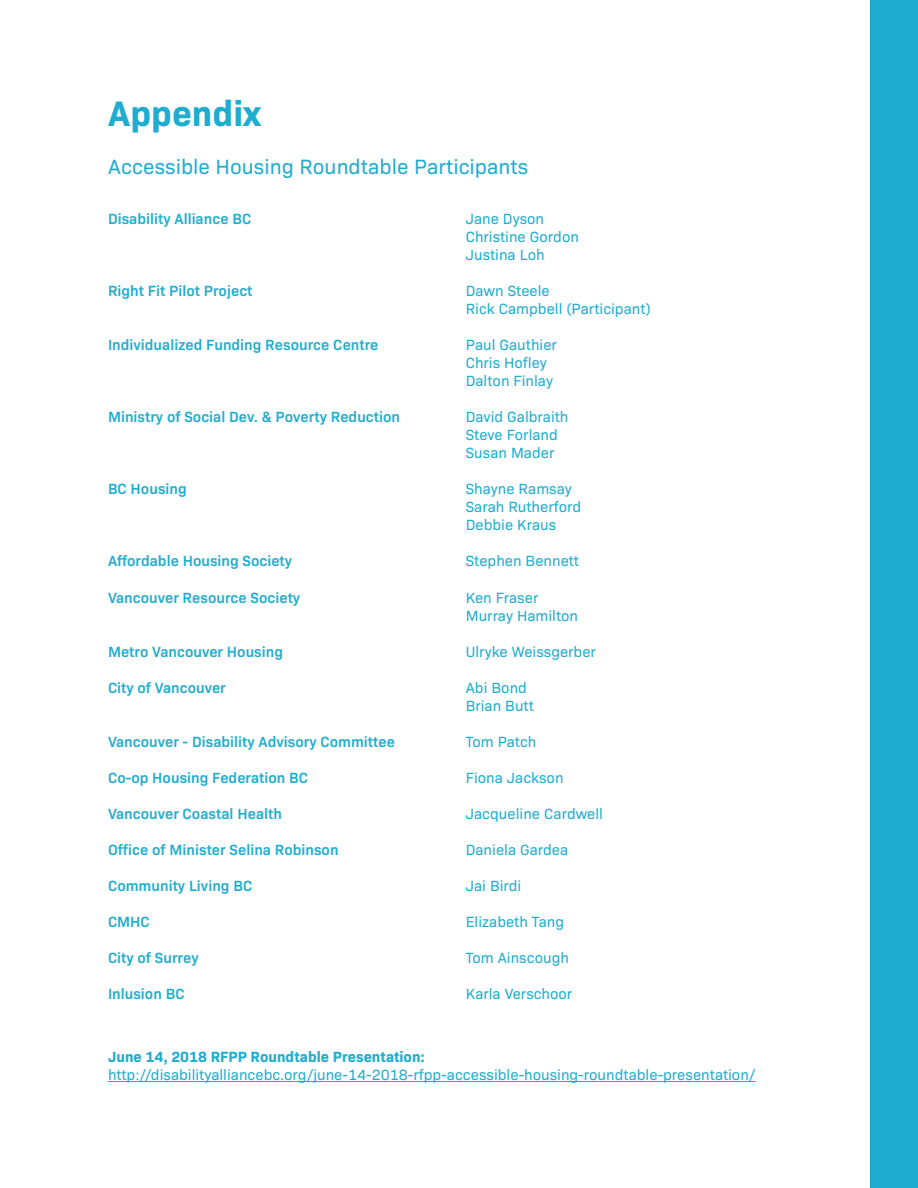
<style>
.page{position:relative;width:918px;height:1188px;background:#fff}
.page>*{position:absolute;margin:0;border:0;box-sizing:border-box;transform-origin:0 0}
.Head{font:700 36px "Bio Sans";color:#1fadcf}
.Body{font:21px "Bio Sans";color:#1fadcf}
.t1{font:15px/18px "Bio Sans";color:#1fadcf}
.t2{font:600 15px "Bio Sans";color:#1fadcf}
.s1{font-weight:700}
</style>
<div class="page">
<hr style="left:0;top:0;width:1px;height:1188px;background:#38639e">
<hr style="left:108px;top:1081px;width:648px;height:1px;background:#1fadcf">
<div style="left:870px;top:0;width:48px;height:1188px;background:#1fadcf"></div>
<p class="Head" style="left:108px;top:86px;width:155px">Appendix</p>
<p class="Body" style="left:108px;top:151px;width:422px">Accessible Housing Roundtable Participants</p>
<p class="t2" style="left:108px;top:208px;width:145px">Disability Alliance BC</p>
<p class="t1" style="left:466px;top:209px;width:80px">Jane Dyson</p>
<p class="t1" style="left:466px;top:227px;width:115px">Christine Gordon</p>
<p class="t1" style="left:466px;top:245px;width:80px">Justina Loh</p>
<p class="t2" style="left:108px;top:280px;width:146px">Right Fit Pilot Project</p>
<p class="t1" style="left:466px;top:281px;width:86px">Dawn Steele</p>
<p class="t1" style="left:466px;top:299px;width:187px">Rick Campbell (Participant)</p>
<p class="t2" style="left:108px;top:334px;width:272px">Individualized Funding Resource Centre</p>
<p class="t1" style="left:466px;top:335px;width:93px">Paul Gauthier</p>
<p class="t1" style="left:466px;top:353px;width:83px">Chris Hofley</p>
<p class="t1" style="left:466px;top:371px;width:89px">Dalton Finlay</p>
<p class="t2" style="left:108px;top:406px;width:294px">Ministry of Social Dev. &amp; Poverty Reduction</p>
<p class="t1" style="left:466px;top:407px;width:104px">David Galbraith</p>
<p class="t1" style="left:466px;top:425px;width:94px">Steve Forland</p>
<p class="t1" style="left:466px;top:443px;width:90px">Susan Mader</p>
<p class="t2" style="left:108px;top:478px;width:80px">BC Housing</p>
<p class="t1" style="left:466px;top:479px;width:108px">Shayne Ramsay</p>
<p class="t1" style="left:466px;top:497px;width:117px">Sarah Rutherford</p>
<p class="t1" style="left:466px;top:515px;width:92px">Debbie Kraus</p>
<p class="t2" style="left:108px;top:550px;width:186px">Affordable Housing Society</p>
<p class="t1" style="left:466px;top:551px;width:115px">Stephen Bennett</p>
<p class="t2" style="left:108px;top:586px;width:194px">Vancouver Resource Society</p>
<p class="t1" style="left:466px;top:587px;width:74px">Ken Fraser</p>
<p class="t1" style="left:466px;top:605px;width:114px">Murray Hamilton</p>
<p class="t2" style="left:108px;top:640px;width:177px">Metro Vancouver Housing</p>
<p class="t1" style="left:466px;top:641px;width:132px">Ulryke Weissgerber</p>
<p class="t2" style="left:108px;top:676px;width:119px">City of Vancouver</p>
<p class="t1" style="left:466px;top:677px;width:63px">Abi Bond</p>
<p class="t1" style="left:466px;top:695px;width:70px">Brian Butt</p>
<p class="t2" style="left:108px;top:730px;width:289px">Vancouver - Disability Advisory Committee</p>
<p class="t1" style="left:466px;top:731px;width:72px">Tom Patch</p>
<p class="t2" style="left:108px;top:766px;width:202px">Co-op Housing Federation BC</p>
<p class="t1" style="left:466px;top:767px;width:99px">Fiona Jackson</p>
<p class="t2" style="left:108px;top:802px;width:175px">Vancouver Coastal Health</p>
<p class="t1" style="left:466px;top:804px;width:139px">Jacqueline Cardwell</p>
<p class="t2" style="left:108px;top:838px;width:232px">Office of Minister Selina Robinson</p>
<p class="t1" style="left:466px;top:840px;width:104px">Daniela Gardea</p>
<p class="t2" style="left:108px;top:875px;width:146px">Community Living BC</p>
<p class="t1" style="left:466px;top:876px;width:57px">Jai Birdi</p>
<p class="t2" style="left:108px;top:911px;width:43px">CMHC</p>
<p class="t1" style="left:466px;top:912px;width:100px">Elizabeth Tang</p>
<p class="t2" style="left:108px;top:947px;width:92px">City of Surrey</p>
<p class="t1" style="left:466px;top:948px;width:105px">Tom Ainscough</p>
<p class="t2" style="left:108px;top:983px;width:78px">Inlusion BC</p>
<p class="t1" style="left:466px;top:984px;width:108px">Karla Verschoor</p>
<p class="t1" style="left:108px;top:1047px;width:649px"><span class="s1">June 14, 2018 RFPP Roundtable Presentation: </span>http://disabilityalliancebc.org/june-14-2018-rfpp-accessible-housing-roundtable-presentation/</p>
</div>
